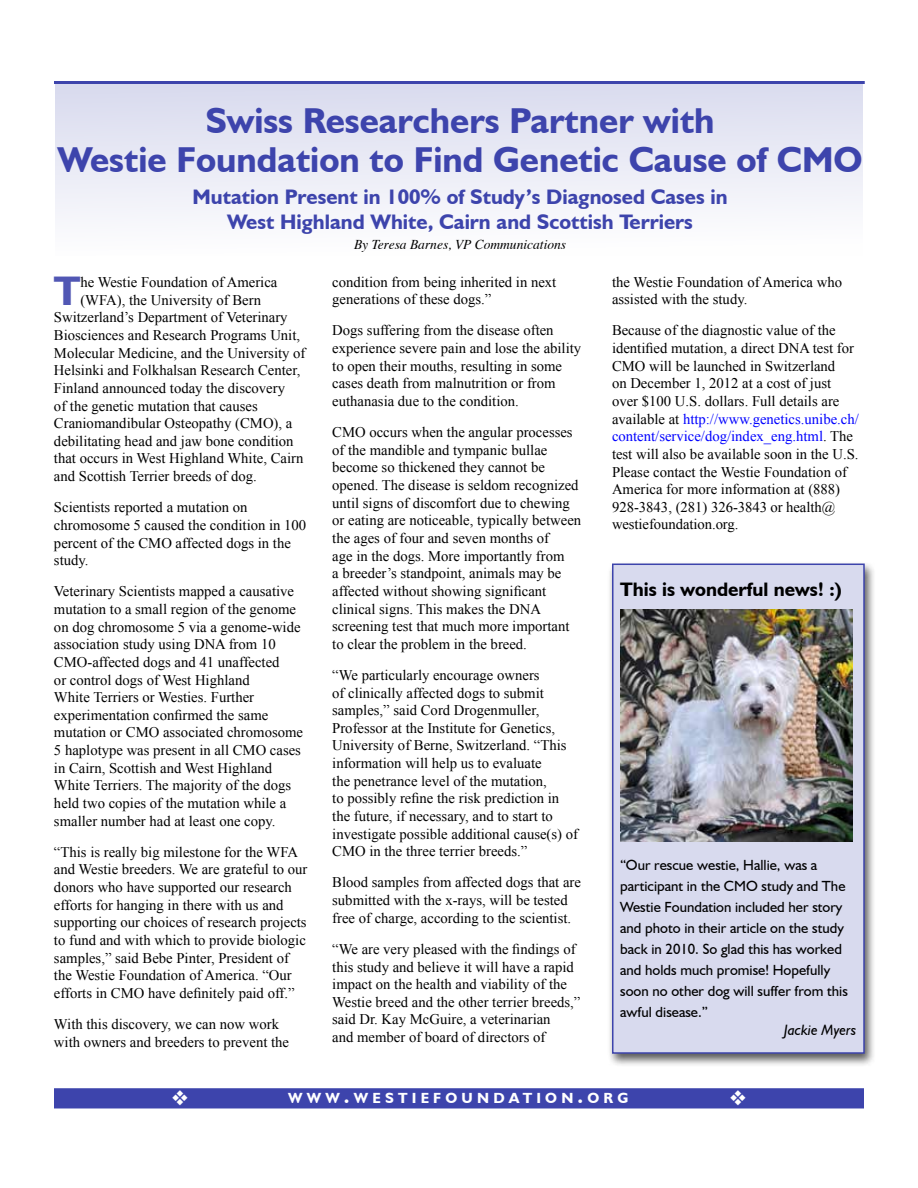
<style>
.page{position:relative;width:918px;height:1188px;background:#fff}
.page>*{position:absolute;margin:0;border:0;box-sizing:border-box;transform-origin:0 0}
.t1{font:700 41.4px "Humanist 521 BT";color:#5157b4}
.t2{font:700 36px/39px "Humanist 521 BT";color:#3d44ac;text-align:center}
.t3{font:700 21px/25.2px "Humanist 521 BT";color:#3d44ac;text-align:center}
.t4{font:700 19.5px "Humanist 521 BT";color:#000}
.t5{font:italic 15px "Humanist 521 BT";color:#000}
.t6{font:14.7px/17.7px "Times New Roman";color:#000}
.t7{font:14.7px/21px "Humanist 521 BT";color:#000}
.t8{font:700 14.7px "Humanist 521 BT";letter-spacing:.285em;color:#fff}
.t9{font:italic 13.5px "Times";color:#000}
.s1{color:#00f}
.s2{font-size:21px}
</style>
<div class="page">
<div style="left:54px;top:1088px;width:810px;height:20px;background:#3d44ac;border:2px solid #3d44ac"></div>
<div style="left:55px;top:82px;width:807px;height:174px;background:linear-gradient(to bottom,#d8daee,#fefefe)"></div>
<hr style="left:55px;top:81px;width:810px;height:3px;background:#3d44ac">
<div style="left:607px;top:561px;width:269px;height:507px;background:#000;opacity:.65"></div>
<div style="left:613px;top:564px;width:251px;height:489px;background:#d8daee"></div>
<div style="left:612px;top:564px;width:253px;height:490px;border:2px solid #3d44ac"></div>
<img style="left:620px;top:610px;width:232px;height:231px">
<svg style="left:172px;top:1089px;width:16px;height:2px"></svg>
<svg style="left:730px;top:1090px;width:16px;height:1px"></svg>
<h2 class="t2" style="left:58px;top:101px;width:807px">Swiss Researchers Partner with<br>Westie Foundation to Find Genetic Cause of CMO</h2>
<h3 class="t3" style="left:193px;top:184px;width:537px">Mutation Present in 100% of Study’s Diagnosed Cases in<br>West Highland White, Cairn and Scottish Terriers</h3>
<p class="t9" style="left:354px;top:233px;width:214px">By Teresa Barnes, VP Communications</p>
<h1 class="t1" style="left:54px;top:265px;width:28px">T</h1>
<p class="t6" style="left:80px;top:273px;width:198px">he Westie Foundation of America</p>
<p class="t6" style="left:80px;top:291px;width:182px">(WFA), the University of Bern</p>
<p class="t6" style="left:54px;top:308px;width:235px">Switzerland’s Department of Veterinary</p>
<p class="t6" style="left:54px;top:326px;width:248px">Biosciences and Research Programs Unit,</p>
<p class="t6" style="left:54px;top:344px;width:253px">Molecular Medicine, and the University of</p>
<p class="t6" style="left:54px;top:361px;width:248px">Helsinki and Folkhalsan Research Center,</p>
<p class="t6" style="left:54px;top:379px;width:233px">Finland announced today the discovery</p>
<p class="t6" style="left:54px;top:397px;width:205px">of the genetic mutation that causes</p>
<p class="t6" style="left:54px;top:414px;width:240px">Craniomandibular Osteopathy (CMO), a</p>
<p class="t6" style="left:54px;top:432px;width:241px">debilitating head and jaw bone condition</p>
<p class="t6" style="left:54px;top:449px;width:251px">that occurs in West Highland White, Cairn</p>
<p class="t6" style="left:54px;top:467px;width:204px">and Scottish Terrier breeds of dog.</p>
<p class="t6" style="left:54px;top:498px;width:254px">Scientists reported a mutation on chromosome 5 caused the condition in 100 percent of the CMO affected dogs in the study.</p>
<p class="t6" style="left:54px;top:582px;width:251px">Veterinary Scientists mapped a causative mutation to a small region of the genome on dog chromosome 5 via a genome-wide association study using DNA from 10<br>CMO-affected dogs and 41 unaffected<br>or control dogs of West Highland<br>White Terriers or Westies. Further experimentation confirmed the same mutation or CMO associated chromosome 5 haplotype was present in all CMO cases in Cairn, Scottish and West Highland White Terriers. The majority of the dogs held two copies of the mutation while a smaller number had at least one copy.</p>
<p class="t6" style="left:54px;top:843px;width:255px">“This is really big milestone for the WFA and Westie breeders. We are grateful to our donors who have supported our research efforts for hanging in there with us and supporting our choices of research projects to fund and with which to provide biologic samples,” said Bebe Pinter, President of the Westie Foundation of America. “Our efforts in CMO have definitely paid off.”</p>
<p class="t6" style="left:54px;top:1015px;width:237px">With this discovery, we can now work with owners and breeders to prevent the</p>
<p class="t6" style="left:332px;top:273px;width:226px">condition from being inherited in next generations of these dogs.”</p>
<p class="t6" style="left:332px;top:321px;width:251px">Dogs suffering from the disease often experience severe pain and lose the ability to open their mouths, resulting in some cases death from malnutrition or from euthanasia due to the condition.</p>
<p class="t6" style="left:332px;top:423px;width:251px">CMO occurs when the angular processes of the mandible and tympanic bullae become so thickened they cannot be opened. The disease is seldom recognized until signs of discomfort due to chewing or eating are noticeable, typically between the ages of four and seven months of<br>age in the dogs. More importantly from<br>a breeder’s standpoint, animals may be affected without showing significant clinical signs. This makes the DNA screening test that much more important to clear the problem in the breed.</p>
<p class="t6" style="left:332px;top:666px;width:247px">“We particularly encourage owners<br>of clinically affected dogs to submit samples,” said Cord Drogenmuller, Professor at the Institute for Genetics, University of Berne, Switzerland. “This information will help us to evaluate<br>the penetrance level of the mutation,<br>to possibly refine the risk prediction in the future, if necessary, and to start to investigate possible additional cause(s) of CMO in the three terrier breeds.”</p>
<p class="t6" style="left:332px;top:873px;width:250px">Blood samples from affected dogs that are submitted with the x-rays, will be tested free of charge, according to the scientist.</p>
<p class="t6" style="left:332px;top:940px;width:250px">“We are very pleased with the findings of this study and believe it will have a rapid impact on the health and viability of the Westie breed and the other terrier breeds,” said Dr. Kay McGuire, a veterinarian<br>and member of board of directors of</p>
<p class="t6" style="left:612px;top:273px;width:232px">the Westie Foundation of America who assisted with the study.</p>
<p class="t6" style="left:612px;top:321px;width:248px">Because of the diagnostic value of the identified mutation, a direct DNA test for CMO will be launched in Switzerland<br>on December 1, 2012 at a cost of just over $100 U.S. dollars. Full details are available at <span class="s1">http://www.genetics.unibe.ch/ content/service/dog/index_eng.html</span>. The test will also be available soon in the U.S.<br>Please contact the Westie Foundation of America for more information at (888)<br>928-3843, (281) 326-3843 or health@ westiefoundation.org.</p>
<h3 class="t4" style="left:620px;top:577px;width:223px">This is wonderful news! :)</h3>
<p class="t7" style="left:620px;top:855px;width:229px">“Our rescue westie, Hallie, was a participant in the CMO study and The Westie Foundation included her story and photo in their article on the study back in 2010. So glad this has worked and holds much promise! Hopefully soon no other dog will suffer from this awful disease.”</p>
<p class="t5" style="left:784px;top:1021px;width:74px">Jackie Myers</p>
<p class="t8" style="left:288px;top:1089px;width:342px">WWW<span class="s2">.</span>WESTIEFOUNDATION<span class="s2">.</span>ORG</p>
</div>
